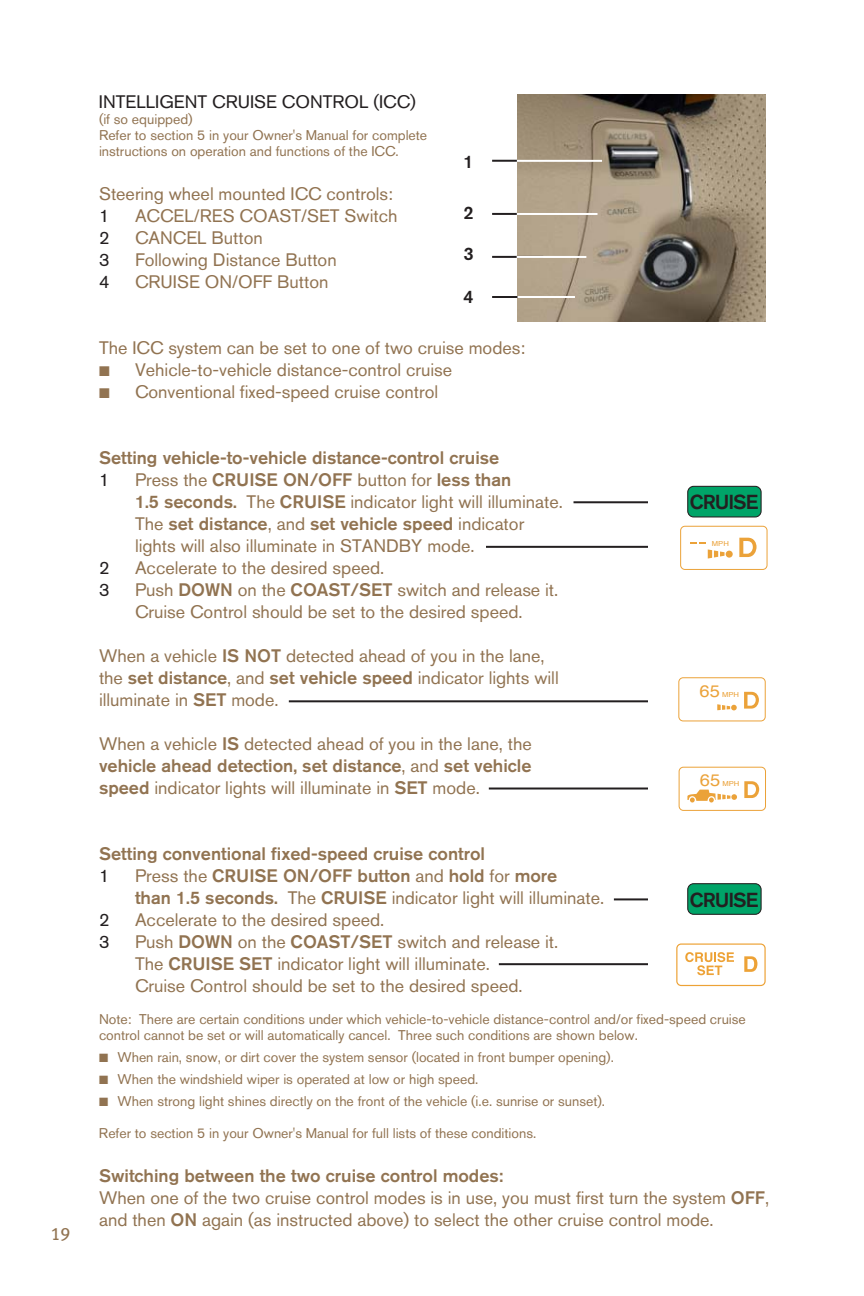
<style>
.page{position:relative;width:864px;height:1296px;background:#fff}
.page>*{position:absolute;margin:0;border:0;box-sizing:border-box;transform-origin:0 0}
.t1{font:500 20.2px "Nissan AG";letter-spacing:-.05em;color:#231f20}
.t2{font:18px/22px "Nissan AG";color:#917351}
.t3{font:500 18px/22px "Nissan AG";color:#917351}
.t4{font:18px "Nissan AG";color:#231f20}
.t5{font:500 18px "Nissan AG";color:#231f20}
.t6{font:18px "Meta Plus Book Caps";color:#917351}
.t7{font:16.8px "Helvetica";color:#eba239;scale:1.09 1}
.t8{font:14px/16px "Nissan AG";color:#917351}
.t9{font:6.8px "Helvetica";color:#eba239;scale:1.11 1}
.s1{color:#231f20}
.s2{font-weight:400;color:#231f20}
.s3{font-weight:500}
.s4{font-weight:400}
</style>
<div class="page">
<svg style="left:288px;top:94px;width:480px;height:893px"></svg>
<p class="t6" style="left:51px;top:1223px;width:21px">19</p>
<p class="t4" style="left:99px;top:95px;width:318px">INTELLIGENT CRUISE CONTROL (ICC)</p>
<p class="t8" style="left:99px;top:112px;width:330px">(if so equipped)<br>Refer to section 5 in your Owner's Manual for complete instructions on operation and functions of the ICC.</p>
<p class="t2" style="left:99px;top:185px;width:296px">Steering wheel mounted ICC controls:<br><span class="s1">1</span></p>
<p class="t2" style="left:135px;top:207px;width:264px">ACCEL/RES COAST/SET Switch</p>
<p class="t4" style="left:99px;top:231px;width:12px">2</p>
<p class="t2" style="left:135px;top:228px;width:129px">CANCEL Button</p>
<p class="t4" style="left:99px;top:253px;width:12px">3</p>
<p class="t2" style="left:135px;top:250px;width:203px">Following Distance Button</p>
<p class="t4" style="left:99px;top:275px;width:12px">4</p>
<p class="t2" style="left:135px;top:272px;width:195px">CRUISE ON/OFF Button</p>
<p class="t5" style="left:463px;top:155px;width:12px">1</p>
<p class="t5" style="left:463px;top:206px;width:12px">2</p>
<p class="t5" style="left:463px;top:248px;width:12px">3</p>
<p class="t5" style="left:463px;top:291px;width:12px">4</p>
<p class="t2" style="left:99px;top:338px;width:428px">The ICC system can be set to one of two cruise modes:</p>
<p class="t2" style="left:99px;top:361px;width:355px">■ Vehicle-to-vehicle distance-control cruise</p>
<p class="t2" style="left:99px;top:383px;width:341px">■ Conventional fixed-speed cruise control</p>
<p class="t3" style="left:99px;top:449px;width:402px">Setting vehicle-to-vehicle distance-control cruise<br><span class="s2">1</span></p>
<p class="t2" style="left:135px;top:471px;width:430px">Press the <span class="s3">CRUISE ON/OFF</span> button for <span class="s3">less than<br>1.5 seconds.</span> The <span class="s3">CRUISE</span> indicator light will illuminate.<br>The <span class="s3">set distance</span>, and <span class="s3">set vehicle speed</span> indicator lights will also illuminate in STANDBY mode.</p>
<p class="t4" style="left:99px;top:561px;width:12px">2</p>
<p class="t2" style="left:135px;top:558px;width:251px">Accelerate to the desired speed.</p>
<p class="t4" style="left:99px;top:583px;width:12px">3</p>
<p class="t2" style="left:135px;top:580px;width:425px">Push <span class="s3">DOWN</span> on the <span class="s3">COAST/SET</span> switch and release it.<br>Cruise Control should be set to the desired speed.</p>
<p class="t2" style="left:99px;top:646px;width:461px">When a vehicle <span class="s3">IS NOT</span> detected ahead of you in the lane, the <span class="s3">set distance</span>, and <span class="s3">set vehicle speed</span> indicator lights will illuminate in <span class="s3">SET</span> mode.</p>
<p class="t2" style="left:99px;top:734px;width:434px;text-align:justify">When a vehicle <span class="s3">IS</span> detected ahead of you in the lane, the <span class="s3">vehicle ahead detection, set distance</span>, and <span class="s3">set vehicle speed</span> indicator lights will illuminate in <span class="s3">SET</span> mode.</p>
<p class="t3" style="left:99px;top:844px;width:388px">Setting conventional fixed-speed cruise control<br><span class="s2">1</span></p>
<p class="t3" style="left:135px;top:866px;width:471px"><span class="s4">Press the</span> CRUISE ON/OFF button <span class="s4">and</span> hold <span class="s4">for</span> more<br>than 1.5 seconds. <span class="s4">The</span> CRUISE <span class="s4">indicator light will illuminate.</span></p>
<p class="t1" style="left:690px;top:495px;width:70px">CRUISE</p>
<p class="t9" style="left:712px;top:540px;width:17px">MPH</p>
<p class="t7" style="left:700px;top:684px;width:20px">65</p>
<p class="t9" style="left:722px;top:692px;width:17px">MPH</p>
<p class="t7" style="left:700px;top:773px;width:20px">65</p>
<p class="t9" style="left:722px;top:781px;width:17px">MPH</p>
<p class="t1" style="left:690px;top:892px;width:70px">CRUISE</p>
<p class="t4" style="left:99px;top:913px;width:12px">2</p>
<p class="t2" style="left:135px;top:910px;width:251px">Accelerate to the desired speed.</p>
<p class="t4" style="left:99px;top:935px;width:12px">3</p>
<p class="t2" style="left:135px;top:932px;width:425px">Push <span class="s3">DOWN</span> on the <span class="s3">COAST/SET</span> switch and release it.<br>The <span class="s3">CRUISE SET</span> indicator light will illuminate.<br>Cruise Control should be set to the desired speed.</p>
<p class="t8" style="left:99px;top:1012px;width:648px">Note: There are certain conditions under which vehicle-to-vehicle distance-control and/or fixed-speed cruise control cannot be set or will automatically cancel. Three such conditions are shown below.</p>
<p class="t8" style="left:99px;top:1050px;width:516px">■ When rain, snow, or dirt cover the system sensor (located in front bumper opening).</p>
<p class="t8" style="left:99px;top:1072px;width:381px">■ When the windshield wiper is operated at low or high speed.</p>
<p class="t8" style="left:99px;top:1094px;width:508px">■ When strong light shines directly on the front of the vehicle (i.e. sunrise or sunset).</p>
<p class="t8" style="left:99px;top:1126px;width:439px">Refer to section 5 in your Owner's Manual for full lists of these conditions.</p>
<p class="t2" style="left:99px;top:1167px;width:672px"><span class="s3">Switching between the two cruise control modes:<br></span>When one of the two cruise control modes is in use, you must first turn the system <span class="s3">OFF</span>, and then <span class="s3">ON</span> again (as instructed above) to select the other cruise control mode.</p>
</div>
